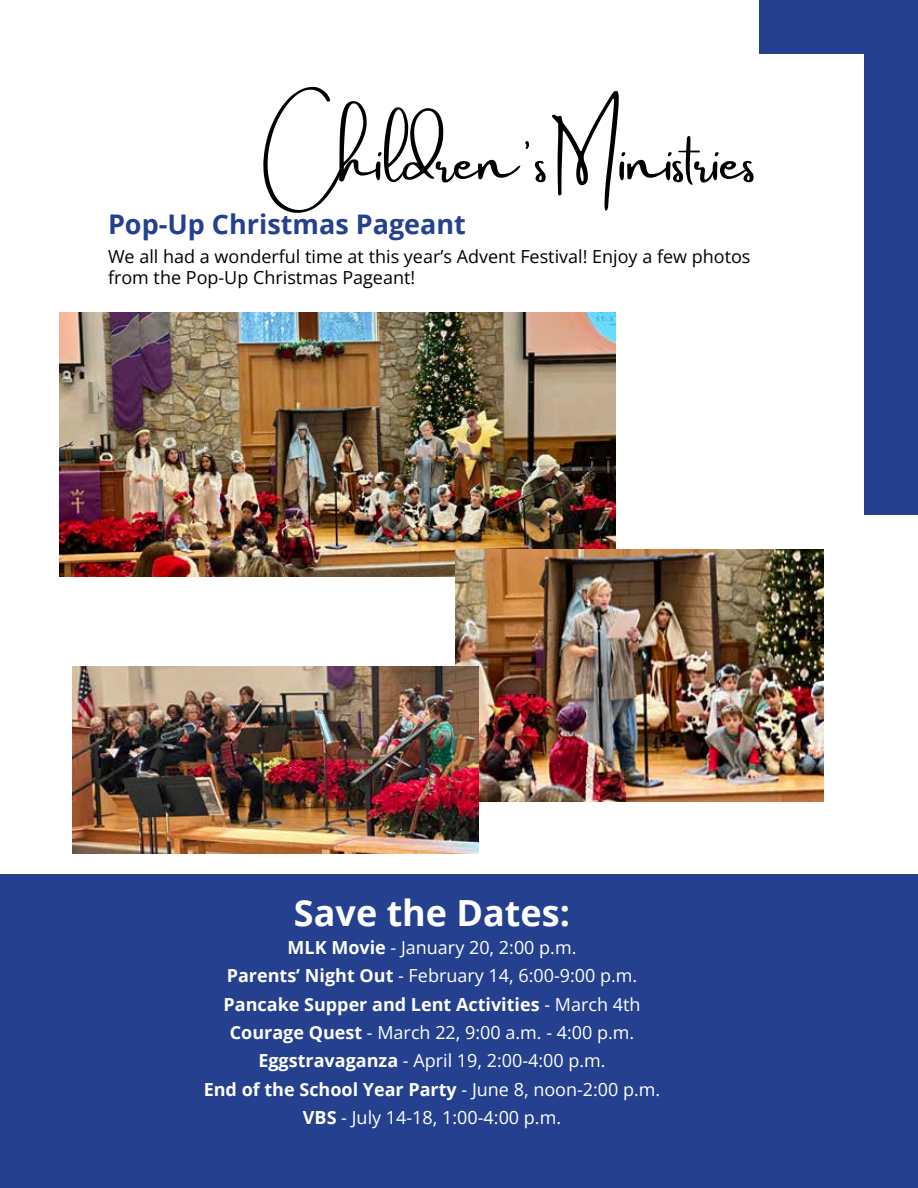
<style>
.page{position:relative;width:918px;height:1188px;background:#fff}
.page>*{position:absolute;margin:0;border:0;box-sizing:border-box;transform-origin:0 0}
.t1{font:57px "Amsterdam Two ttf";color:#000}
.t2{font:700 36px "Open Sans";color:#fff}
.t3{font:700 27px "Open Sans";color:#25408f}
.t4{font:18px/28.3px "Open Sans";color:#fff;text-align:center}
.t5{font:18px/21.6px "Open Sans";color:#000}
.s1{font-weight:700}
</style>
<div class="page">
<div style="left:864px;top:0;width:54px;height:515px;background:#25408f"></div>
<div style="left:760px;top:0;width:158px;height:54px;background:#25408f"></div>
<div style="left:0;top:875px;width:918px;height:313px;background:#25408f"></div>
<img style="left:59px;top:312px;width:557px;height:264px">
<img style="left:455px;top:549px;width:368px;height:252px">
<img style="left:72px;top:666px;width:406px;height:187px">
<h1 class="t1" style="left:275px;top:130px;width:483px">Children’s Ministries</h1>
<h3 class="t3" style="left:108px;top:205px;width:360px">Pop-Up Christmas Pageant</h3>
<p class="t5" style="left:108px;top:245px;width:644px">We all had a wonderful time at this year’s Advent Festival! Enjoy a few photos from the Pop-Up Christmas Pageant!</p>
<h2 class="t2" style="left:294px;top:887px;width:278px">Save the Dates:</h2>
<p class="t4" style="left:204px;top:933px;width:458px"><span class="s1">MLK Movie</span> - January 20, 2:00 p.m.<br><span class="s1">Parents’ Night Out</span> - February 14, 6:00-9:00 p.m.<br><span class="s1">Pancake Supper and Lent Activities</span> - March 4th <span class="s1">Courage Quest</span> - March 22, 9:00 a.m. - 4:00 p.m.<br><span class="s1">Eggstravaganza</span> - April 19, 2:00-4:00 p.m.<br><span class="s1">End of the School Year Party</span> - June 8, noon-2:00 p.m.<br><span class="s1">VBS</span> - July 14-18, 1:00-4:00 p.m.</p>
</div>
